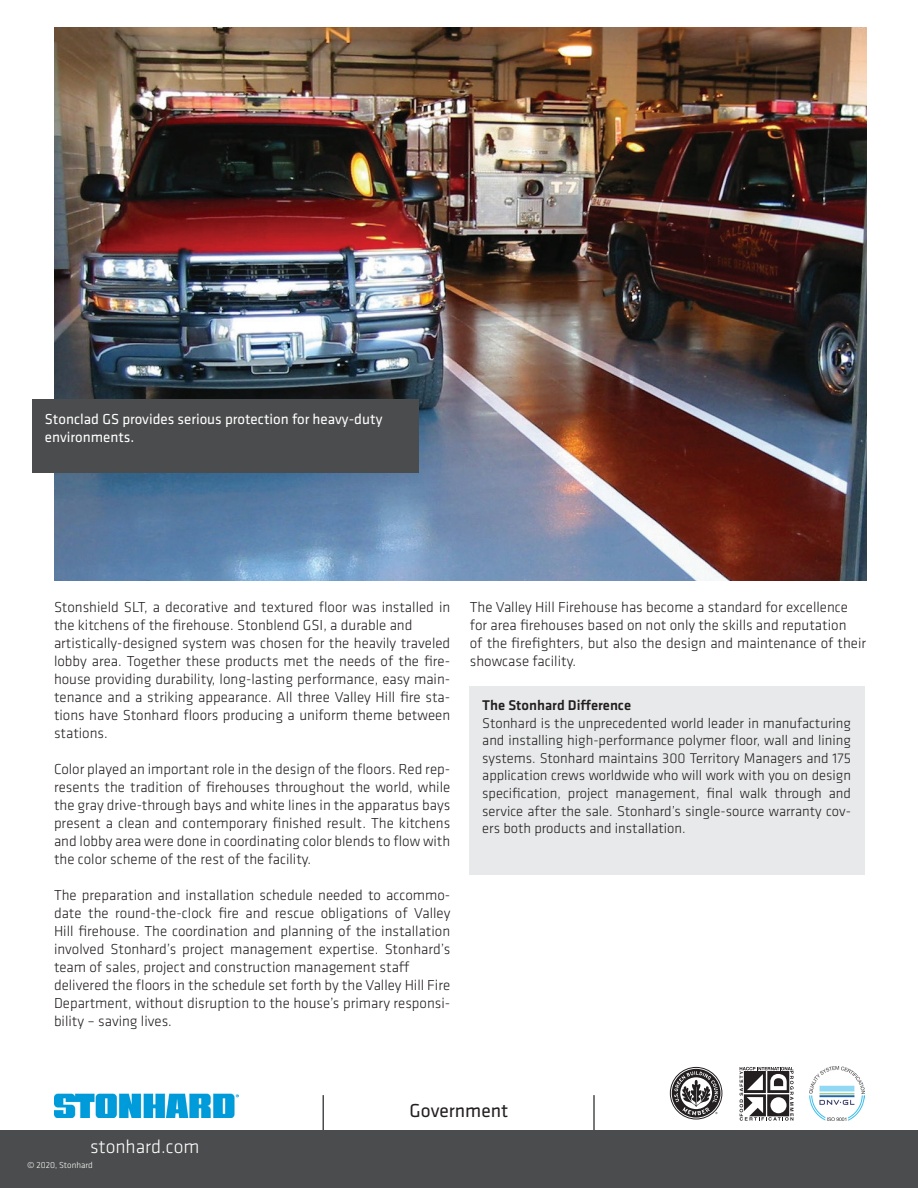
<style>
.page{position:relative;width:918px;height:1188px;background:#fff}
.page>*{position:absolute;margin:0;border:0;box-sizing:border-box;transform-origin:0 0}
.t1{font:300 19.5px "Klavika";color:#fff}
.t2{font:19.5px "Klavika";color:#231f20}
.t3{font:300 15px/18px "Klavika";color:#231f20}
.t4{font:15px/18px "Klavika";color:#fff}
.t5{font:300 14.7px/17.5px "Klavika";color:#231f20;text-align:justify}
.t6{font:500 14.7px "Klavika";color:#231f20}
.t7{font:300 9px "Klavika";letter-spacing:-.005em;color:#fff}
</style>
<div class="page">
<div style="left:0;top:1131px;width:918px;height:57px;background:#4b4c4d"></div>
<img style="left:54px;top:1093px;width:185px;height:24px">
<hr style="left:322px;top:1095px;width:2px;height:40px;background:#4b4c4d">
<hr style="left:593px;top:1095px;width:2px;height:40px;background:#4b4c4d">
<svg style="left:670px;top:1067px;width:52px;height:53px"></svg>
<svg style="left:740px;top:1067px;width:54px;height:54px"></svg>
<img style="left:809px;top:1067px;width:56px;height:53px">
<div style="left:469px;top:686px;width:396px;height:188px;background:#e8e9ea"></div>
<img style="left:54px;top:27px;width:812px;height:553px">
<div style="left:32px;top:399px;width:386px;height:73px;background:#4b4c4d"></div>
<p class="t4" style="left:45px;top:409px;width:339px">Stonclad GS provides serious protection for heavy-duty environments.</p>
<p class="t3" style="left:54px;top:597px;width:398px">Stonshield SLT, a decorative and textured floor was installed in the kitchens of the firehouse. Stonblend GSI, a durable and artistically-designed system was chosen for the heavily traveled lobby area. Together these products met the needs of the fire&shy;house providing durability, long-lasting performance, easy main&shy;tenance and a striking appearance. All three Valley Hill fire sta&shy;tions have Stonhard floors producing a uniform theme between stations.</p>
<p class="t3" style="left:54px;top:759px;width:398px;text-align:justify">Color played an important role in the design of the floors. Red rep&shy;resents the tradition of firehouses throughout the world, while the gray drive-through bays and white lines in the apparatus bays present a clean and contemporary finished result. The kitchens and lobby area were done in coordinating color blends to flow with the color scheme of the rest of the facility.</p>
<p class="t3" style="left:54px;top:885px;width:398px">The preparation and installation schedule needed to accommo&shy;date the round-the-clock fire and rescue obligations of Valley Hill firehouse. The coordination and planning of the installation involved Stonhard’s project management expertise. Stonhard’s team of sales, project and construction management staff delivered the floors in the schedule set forth by the Valley Hill Fire Department, without disruption to the house’s primary responsi&shy;bility – saving lives.</p>
<p class="t3" style="left:470px;top:597px;width:398px">The Valley Hill Firehouse has become a standard for excellence for area firehouses based on not only the skills and reputation<br>of the firefighters, but also the design and maintenance of their showcase facility.</p>
<p class="t6" style="left:482px;top:695px;width:150px">The Stonhard Difference</p>
<p class="t5" style="left:482px;top:714px;width:370px">Stonhard is the unprecedented world leader in manufacturing and installing high-performance polymer floor, wall and lining systems. Stonhard maintains 300 Territory Managers and 175 application crews worldwide who will work with you on design specification, project management, final walk through and service after the sale. Stonhard’s single-source warranty cov&shy;ers both products and installation.</p>
<h1 class="t1" style="left:90px;top:1135px;width:111px">stonhard.com</h1>
<p class="t7" style="left:27px;top:1159px;width:67px">© 2020, Stonhard</p>
<h1 class="t2" style="left:410px;top:1098px;width:100px">Government</h1>
</div>
